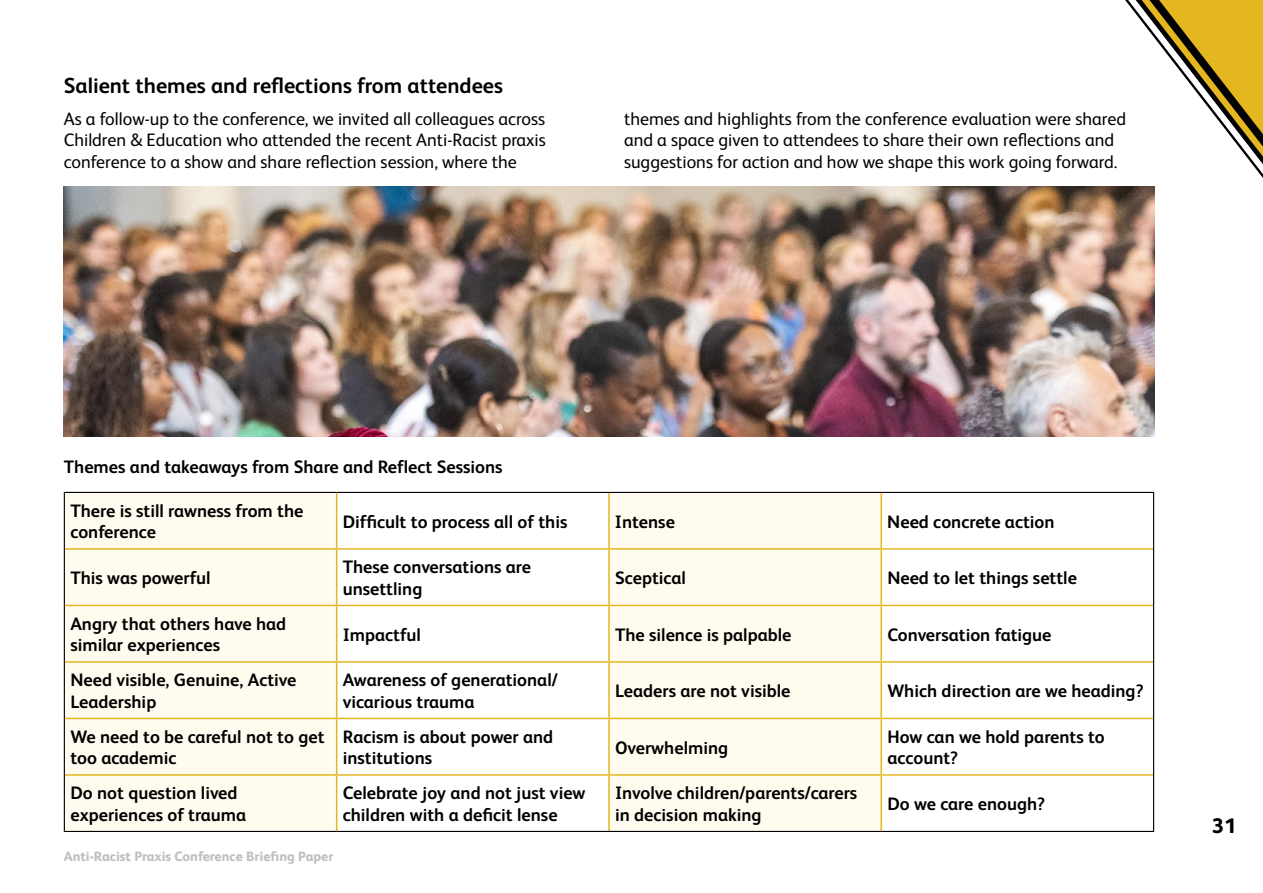
<style>
.page{position:relative;width:1263px;height:893px;background:#fff}
.page>*{position:absolute;margin:0;border:0;box-sizing:border-box;transform-origin:0 0}
.t1{font:700 21.75px "FS Albert";color:#000}
.t2{font:800 21px "FS Albert";color:#000}
.t3{font:700 18px/21.3px "FS Albert";color:#000}
.t4{font:18px/21.3px "FS Albert";color:#000;text-align:justify}
.t5{font:800 13.5px "FS Albert";color:#c0c0c0}
</style>
<div class="page">
<svg style="left:1094px;top:0;width:169px;height:223px"></svg>
<img style="left:64px;top:187px;width:1090px;height:250px">
<svg style="left:65px;top:493px;width:815px;height:338px;fill:#fffcef"></svg>
<hr style="left:336px;top:493px;width:1px;height:55px;background:#e4b720">
<hr style="left:608px;top:493px;width:2px;height:55px;background:#e4b720">
<hr style="left:880px;top:493px;width:2px;height:55px;background:#e4b720">
<hr style="left:65px;top:548px;width:272px;height:2px;background:#e4b720">
<hr style="left:337px;top:548px;width:272px;height:2px;background:#e4b720">
<hr style="left:336px;top:550px;width:1px;height:55px;background:#e4b720">
<hr style="left:609px;top:548px;width:272px;height:2px;background:#e4b720">
<hr style="left:608px;top:550px;width:2px;height:55px;background:#e4b720">
<hr style="left:881px;top:548px;width:272px;height:2px;background:#e4b720">
<hr style="left:880px;top:550px;width:2px;height:55px;background:#e4b720">
<hr style="left:65px;top:605px;width:272px;height:1px;background:#e4b720">
<hr style="left:337px;top:605px;width:272px;height:1px;background:#e4b720">
<hr style="left:336px;top:606px;width:1px;height:55px;background:#e4b720">
<hr style="left:609px;top:605px;width:272px;height:1px;background:#e4b720">
<hr style="left:608px;top:606px;width:2px;height:55px;background:#e4b720">
<hr style="left:881px;top:605px;width:272px;height:1px;background:#e4b720">
<hr style="left:880px;top:606px;width:2px;height:55px;background:#e4b720">
<hr style="left:65px;top:661px;width:272px;height:2px;background:#e4b720">
<hr style="left:337px;top:661px;width:272px;height:2px;background:#e4b720">
<hr style="left:336px;top:663px;width:1px;height:55px;background:#e4b720">
<hr style="left:609px;top:661px;width:272px;height:2px;background:#e4b720">
<hr style="left:608px;top:663px;width:2px;height:55px;background:#e4b720">
<hr style="left:881px;top:661px;width:272px;height:2px;background:#e4b720">
<hr style="left:880px;top:663px;width:2px;height:55px;background:#e4b720">
<hr style="left:65px;top:718px;width:272px;height:1px;background:#e4b720">
<hr style="left:337px;top:718px;width:272px;height:1px;background:#e4b720">
<hr style="left:336px;top:719px;width:1px;height:55px;background:#e4b720">
<hr style="left:609px;top:718px;width:272px;height:1px;background:#e4b720">
<hr style="left:608px;top:719px;width:2px;height:55px;background:#e4b720">
<hr style="left:881px;top:718px;width:272px;height:1px;background:#e4b720">
<hr style="left:880px;top:719px;width:2px;height:55px;background:#e4b720">
<hr style="left:65px;top:774px;width:272px;height:2px;background:#e4b720">
<hr style="left:337px;top:774px;width:272px;height:2px;background:#e4b720">
<hr style="left:336px;top:776px;width:1px;height:55px;background:#e4b720">
<hr style="left:609px;top:774px;width:272px;height:2px;background:#e4b720">
<hr style="left:608px;top:776px;width:2px;height:55px;background:#e4b720">
<hr style="left:881px;top:774px;width:272px;height:2px;background:#e4b720">
<hr style="left:880px;top:776px;width:2px;height:55px;background:#e4b720">
<hr style="left:64px;top:492px;width:273px;height:1px;background:#000">
<hr style="left:64px;top:493px;width:1px;height:56px;background:#000">
<hr style="left:337px;top:492px;width:272px;height:1px;background:#000">
<hr style="left:609px;top:492px;width:272px;height:1px;background:#000">
<hr style="left:881px;top:492px;width:273px;height:1px;background:#000">
<hr style="left:1153px;top:493px;width:1px;height:56px;background:#000">
<hr style="left:64px;top:549px;width:1px;height:56px;background:#000">
<hr style="left:1153px;top:549px;width:1px;height:56px;background:#000">
<hr style="left:64px;top:605px;width:1px;height:57px;background:#000">
<hr style="left:1153px;top:605px;width:1px;height:57px;background:#000">
<hr style="left:64px;top:662px;width:1px;height:56px;background:#000">
<hr style="left:1153px;top:662px;width:1px;height:56px;background:#000">
<hr style="left:64px;top:718px;width:1px;height:57px;background:#000">
<hr style="left:1153px;top:718px;width:1px;height:57px;background:#000">
<hr style="left:64px;top:775px;width:1px;height:56px;background:#000">
<hr style="left:1153px;top:775px;width:1px;height:56px;background:#000">
<hr style="left:64px;top:831px;width:273px;height:1px;background:#000">
<hr style="left:337px;top:831px;width:272px;height:1px;background:#000">
<hr style="left:609px;top:831px;width:272px;height:1px;background:#000">
<hr style="left:881px;top:831px;width:273px;height:1px;background:#000">
<p class="t1" style="left:64px;top:71px;width:441px">Salient themes and reflections from attendees</p>
<p class="t4" style="left:64px;top:107px;width:484px">As a follow-up to the conference, we invited all colleagues across Children &amp; Education who attended the recent Anti-Racist praxis conference to a show and share reflection session, where the</p>
<p class="t4" style="left:624px;top:107px;width:503px;text-align:left">themes and highlights from the conference evaluation were shared and a space given to attendees to share their own reflections and suggestions for action and how we shape this work going forward.</p>
<p class="t3" style="left:64px;top:455px;width:440px">Themes and takeaways from Share and Reflect Sessions</p>
<p class="t3" style="left:70px;top:499px;width:235px">There is still rawness from the conference</p>
<p class="t3" style="left:343px;top:510px;width:226px">Difficult to process all of this</p>
<p class="t3" style="left:615px;top:510px;width:61px">Intense</p>
<p class="t3" style="left:887px;top:510px;width:169px">Need concrete action</p>
<p class="t3" style="left:70px;top:567px;width:142px">This was powerful</p>
<p class="t3" style="left:343px;top:556px;width:190px">These conversations are unsettling</p>
<p class="t3" style="left:615px;top:566px;width:72px">Sceptical</p>
<p class="t3" style="left:887px;top:566px;width:191px">Need to let things settle</p>
<p class="t3" style="left:70px;top:612px;width:217px">Angry that others have had similar experiences</p>
<p class="t3" style="left:343px;top:623px;width:80px">Impactful</p>
<p class="t3" style="left:615px;top:623px;width:178px">The silence is palpable</p>
<p class="t3" style="left:887px;top:623px;width:166px">Conversation fatigue</p>
<p class="t3" style="left:70px;top:669px;width:228px">Need visible, Genuine, Active<br>Leadership</p>
<p class="t3" style="left:343px;top:669px;width:216px">Awareness of generational/ vicarious trauma</p>
<p class="t3" style="left:615px;top:679px;width:177px">Leaders are not visible</p>
<p class="t3" style="left:887px;top:679px;width:258px">Which direction are we heading?</p>
<p class="t3" style="left:70px;top:725px;width:256px">We need to be careful not to get too academic</p>
<p class="t3" style="left:343px;top:725px;width:212px">Racism is about power and institutions</p>
<p class="t3" style="left:615px;top:736px;width:115px">Overwhelming</p>
<p class="t3" style="left:887px;top:725px;width:219px">How can we hold parents to account?</p>
<p class="t3" style="left:70px;top:782px;width:177px">Do not question lived experiences of trauma</p>
<p class="t3" style="left:343px;top:782px;width:244px">Celebrate joy and not just view children with a deficit lense</p>
<p class="t3" style="left:615px;top:782px;width:244px">Involve children/parents/carers in decision making</p>
<p class="t3" style="left:887px;top:792px;width:159px">Do we care enough?</p>
<p class="t5" style="left:64px;top:846px;width:271px">Anti-Racist Praxis Conference Briefing Paper</p>
<p class="t2" style="left:1212px;top:810px;width:25px">31</p>
</div>
